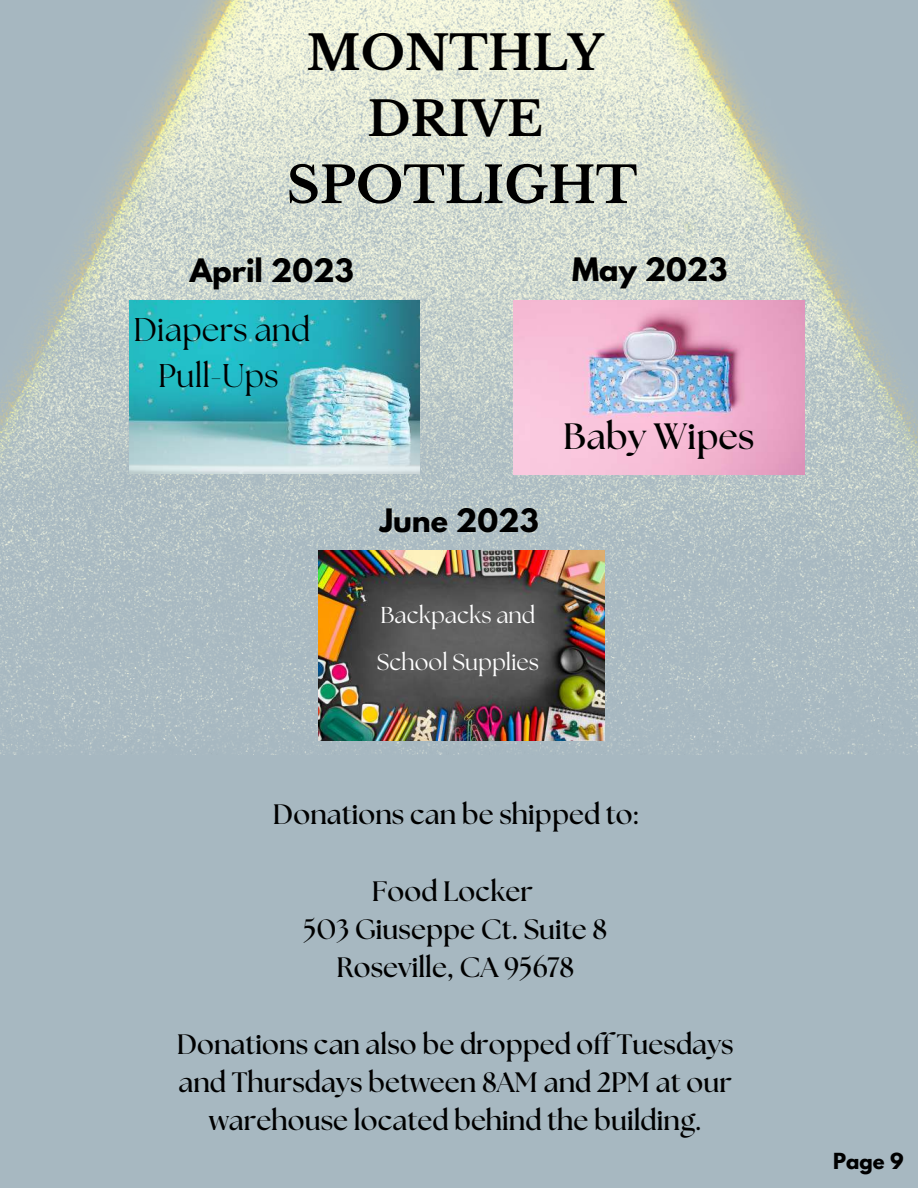
<style>
.page{position:relative;width:918px;height:1188px;background:#a7b8c1}
.page>*{position:absolute;margin:0;border:0;box-sizing:border-box;transform-origin:0 0}
.t1{font:700 50.25px "Libre Baskerville";color:#000}
.t2{font:700 46.95px/65.2px "Libre Baskerville";color:#000;text-align:center}
.t3{font:700 36.6px "The Seasons";color:#000}
.t4{font:32.7px/45.6px "The Seasons";color:#000;text-align:center}
.t5{font:700 28.65px "League Spartan";color:#000}
.t6{font:700 28.05px/38.2px "The Seasons";color:#000;text-align:center}
.t7{font:22.95px/47px "The Seasons";color:#fff}
.t8{font:700 19.65px "League Spartan";color:#000}
</style>
<div class="page">
<img style="left:0;top:0;width:918px;height:755px">
<img style="left:130px;top:301px;width:290px;height:173px">
<img style="left:513px;top:301px;width:292px;height:173px">
<img style="left:318px;top:551px;width:286px;height:190px">
<h2 class="t2" style="left:307px;top:21px;width:298px">MONTHLY<br>DRIVE</h2>
<h1 class="t1" style="left:287px;top:154px;width:352px">SPOTLIGHT</h1>
<p class="t5" style="left:190px;top:248px;width:166px">April 2023</p>
<p class="t4" style="left:134px;top:307px;width:178px">Diapers and<br>Pull-Ups</p>
<p class="t5" style="left:380px;top:498px;width:161px">June 2023</p>
<p class="t5" style="left:572px;top:247px;width:157px">May 2023</p>
<h3 class="t3" style="left:563px;top:412px;width:193px">Baby Wipes</h3>
<p class="t7" style="left:377px;top:591px;width:164px">Backpacks and<br>School Supplies</p>
<p class="t6" style="left:273px;top:795px;width:366px">Donations can be shipped to:</p>
<p class="t6" style="left:303px;top:872px;width:306px">Food Locker<br>503 Giuseppe Ct. Suite 8<br>Roseville, CA 95678</p>
<p class="t6" style="left:177px;top:1025px;width:559px">Donations can also be dropped off Tuesdays and Thursdays between 8AM and 2PM at our warehouse located behind the building.</p>
<p class="t8" style="left:833px;top:1145px;width:72px">Page 9</p>
</div>
